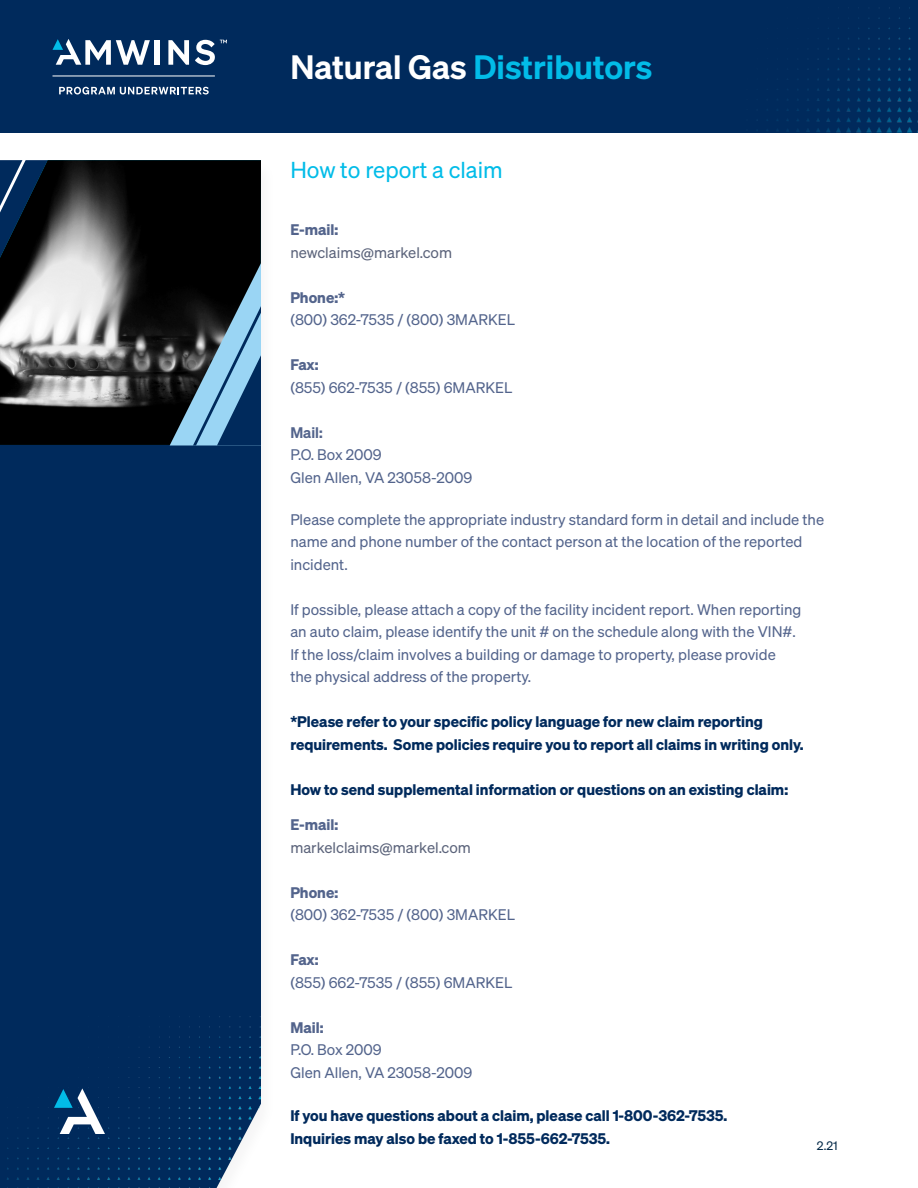
<style>
.page{position:relative;width:918px;height:1188px;background:#fff}
.page>*{position:absolute;margin:0;border:0;box-sizing:border-box;transform-origin:0 0}
.t1{font:600 33px "Sohne";color:#02bce8}
.t2{font:22.5px "Sohne Buch";color:#02bce8}
.t3{font:15px/22.5px "Sohne Buch";color:#53648c}
.t4{font:15px/22.5px "Sohne Dreiviertelfett";color:#002a5c}
.t5{font:15px "Sohne Buch";color:#5c647b}
.t6{font:15px "Sohne Dreiviertelfett";color:#53648c}
.t7{font:600 15px "Sohne";color:#53648c}
.t8{font:12px "Sohne Buch";color:#052a48}
.s1{color:#fff}
</style>
<div class="page">
<div style="left:0;top:445px;width:261px;height:564px;background:#002a5c"></div>
<img style="left:0;top:1009px;width:261px;height:179px">
<svg style="left:54px;top:1088px;width:51px;height:46px"></svg>
<img style="left:0;top:160px;width:261px;height:285px">
<svg style="left:170px;top:263px;width:91px;height:183px;background:#415c6e"></svg>
<div style="left:0;top:0;width:918px;height:132px;background:#002a5c"></div>
<img style="left:757px;top:7px;width:161px;height:125px">
<svg style="left:0;top:160px;width:35px;height:53px;background:#163861"></svg>
<div style="left:155px;top:40px;width:5px;height:25px;background:#fff"></div>
<svg style="left:168px;top:40px;width:21px;height:25px"></svg>
<svg style="left:53px;top:39px;width:97px;height:26px"></svg>
<svg style="left:195px;top:40px;width:32px;height:25px"></svg>
<hr style="left:53px;top:76px;width:162px;height:1px;background:#fff">
<svg style="left:59px;top:87px;width:150px;height:8px"></svg>
<h1 class="t1" style="left:290px;top:47px;width:364px"><span class="s1">Natural Gas</span> Distributors</h1>
<h2 class="t2" style="left:290px;top:156px;width:214px">How to report a claim</h2>
<p class="t6" style="left:290px;top:220px;width:49px">E-mail:</p>
<p class="t5" style="left:290px;top:243px;width:163px">newclaims@markel.com</p>
<p class="t6" style="left:290px;top:288px;width:56px">Phone:*</p>
<p class="t3" style="left:290px;top:308px;width:226px">(800) 362-7535 / (800) 3MARKEL</p>
<p class="t6" style="left:290px;top:355px;width:30px">Fax:</p>
<p class="t3" style="left:290px;top:376px;width:223px">(855) 662-7535 / (855) 6MARKEL</p>
<p class="t7" style="left:290px;top:423px;width:34px">Mail:</p>
<p class="t3" style="left:290px;top:443px;width:183px">P.O. Box 2009<br>Glen Allen, VA 23058-2009</p>
<p class="t3" style="left:290px;top:508px;width:535px">Please complete the appropriate industry standard form in detail and include the name and phone number of the contact person at the location of the reported incident.</p>
<p class="t3" style="left:290px;top:598px;width:513px">If possible, please attach a copy of the facility incident report. When reporting an auto claim, please identify the unit # on the schedule along with the VIN#.<br>If the loss/claim involves a building or damage to property, please provide<br>the physical address of the property.</p>
<p class="t4" style="left:290px;top:710px;width:515px">*Please refer to your specific policy language for new claim reporting requirements. Some policies require you to report all claims in writing only.</p>
<p class="t4" style="left:290px;top:778px;width:499px">How to send supplemental information or questions on an existing claim:</p>
<p class="t6" style="left:290px;top:815px;width:49px">E-mail:</p>
<p class="t5" style="left:290px;top:838px;width:182px">markelclaims@markel.com</p>
<p class="t6" style="left:290px;top:883px;width:49px">Phone:</p>
<p class="t3" style="left:290px;top:903px;width:226px">(800) 362-7535 / (800) 3MARKEL</p>
<p class="t6" style="left:290px;top:950px;width:30px">Fax:</p>
<p class="t3" style="left:290px;top:971px;width:223px">(855) 662-7535 / (855) 6MARKEL</p>
<p class="t6" style="left:290px;top:1018px;width:35px">Mail:</p>
<p class="t3" style="left:290px;top:1038px;width:183px">P.O. Box 2009<br>Glen Allen, VA 23058-2009</p>
<p class="t4" style="left:290px;top:1104px;width:438px">If you have questions about a claim, please call 1-800-362-7535.<br>Inquiries may also be faxed to 1-855-662-7535.</p>
<p class="t8" style="left:817px;top:1138px;width:22px">2.21</p>
</div>
